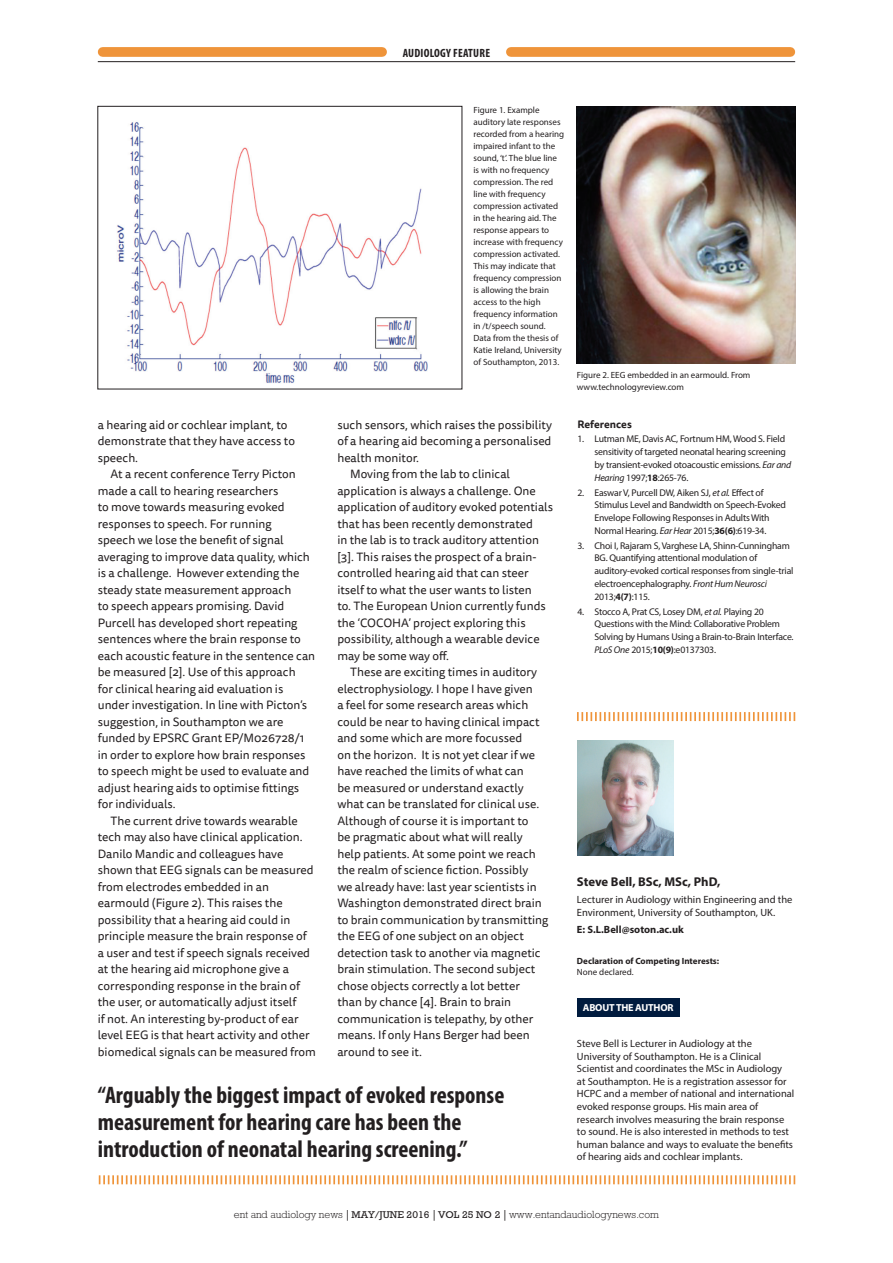
<style>
.page{position:relative;width:893px;height:1263px;background:#fff}
.page>*{position:absolute;margin:0;border:0;box-sizing:border-box;transform-origin:0 0}
.AudioMat_Quote{font:700 condensed 24px/27px "Myriad Pro";color:#231f20}
.AudioMat_Author_titl{font:700 12.75px "Myriad Pro";color:#231f20}
.AudioMat_Body_Indent{font:12px/16.5px "Tisa Sans Pro";color:#231f20}
.t1{font:700 condensed 12px "Myriad Pro";letter-spacing:.02em;color:#231f20}
.AudioMat_Author_body{font:10.5px/12.6px "Myriad Pro";color:#231f20}
.t2{font:300 10.5px "Rockwell";color:#231f20}
.AudioMat_Author_cont{font:700 10.5px "Myriad Pro";color:#231f20}
.AudioMat_Ref_title{font:700 10.5px "Tisa Sans Pro";color:#231f20}
.t3{font:700 10.2px "Myriad Pro";letter-spacing:-.02em;color:#fff}
.AudioMat_Ref_body{font:9.75px/12.8px "Myriad Pro";letter-spacing:-.02em;color:#231f20}
.AudioMat_Caption{font:9px/12px "Myriad Pro";color:#231f20}
.AudioMat_Author_dec{font:700 9px/10.8px "Myriad Pro";color:#231f20}
.s1{font-style:italic}
.s2{font-weight:700}
.s3{font-weight:400}
.s4{font-family:"Adobe Caslon Pro";font-weight:700}
.s5{font-weight:400;font-size:10.05px}
</style>
<div class="page">
<div style="left:577px;top:998px;width:102px;height:19px;background:#001b3e"></div>
<img style="left:577px;top:740px;width:97px;height:115px">
<svg style="left:577px;top:712px;width:218px;height:9px"></svg>
<img style="left:117px;top:122px;width:311px;height:261px">
<img style="left:577px;top:106px;width:218px;height:258px">
<svg style="left:99px;top:1175px;width:696px;height:9px"></svg>
<hr style="left:98px;top:61px;width:697px;height:1px;background:#231f20">
<div style="left:103px;top:47px;width:279px;height:10px;background:#ef943a"></div>
<div style="left:511px;top:47px;width:279px;height:10px;background:#ef943a"></div>
<p class="t1" style="left:403px;top:45px;width:89px">AUDIOLOGY FEATURE</p>
<p class="AudioMat_Body_Indent" style="left:98px;top:417px;width:199px">a hearing aid or cochlear implant, to demonstrate that they have access to speech.</p>
<p class="AudioMat_Body_Indent" style="left:98px;top:466px;width:219px;text-indent:13px">At a recent conference Terry Picton made a call to hearing researchers<br>to move towards measuring evoked responses to speech. For running<br>speech we lose the benefit of signal averaging to improve data quality, which is a challenge. However extending the steady state measurement approach<br>to speech appears promising. David Purcell has developed short repeating sentences where the brain response to each acoustic feature in the sentence can be measured [2]. Use of this approach<br>for clinical hearing aid evaluation is under investigation. In line with Picton’s suggestion, in Southampton we are funded by EPSRC Grant EP/M026728/1 in order to explore how brain responses to speech might be used to evaluate and adjust hearing aids to optimise fittings for individuals.</p>
<p class="AudioMat_Body_Indent" style="left:98px;top:813px;width:220px;text-indent:13px">The current drive towards wearable tech may also have clinical application.<br>Danilo Mandic and colleagues have shown that EEG signals can be measured from electrodes embedded in an earmould (Figure 2). This raises the possibility that a hearing aid could in principle measure the brain response of a user and test if speech signals received at the hearing aid microphone give a corresponding response in the brain of the user, or automatically adjust itself<br>if not. An interesting by-product of ear level EEG is that heart activity and other biomedical signals can be measured from</p>
<p class="AudioMat_Caption" style="left:473px;top:104px;width:92px">Figure 1. Example auditory late responses recorded from a hearing impaired infant to the sound, ‘t’. The blue line is with no frequency compression. The red line with frequency compression activated in the hearing aid. The response appears to increase with frequency compression activated.<br>This may indicate that frequency compression is allowing the brain access to the high frequency information in /t/speech sound.<br>Data from the thesis of<br>Katie Ireland, University of Southampton, 2013.</p>
<p class="AudioMat_Body_Indent" style="left:337px;top:417px;width:216px;text-align:justify">such sensors, which raises the possibility of a hearing aid becoming a personalised health monitor.</p>
<p class="AudioMat_Body_Indent" style="left:337px;top:466px;width:217px;text-indent:13px">Moving from the lab to clinical application is always a challenge. One application of auditory evoked potentials that has been recently demonstrated<br>in the lab is to track auditory attention [3]. This raises the prospect of a brain&shy;controlled hearing aid that can steer itself to what the user wants to listen<br>to. The European Union currently funds the ‘COCOHA’ project exploring this possibility, although a wearable device may be some way off.</p>
<p class="AudioMat_Body_Indent" style="left:337px;top:664px;width:213px;text-indent:13px">These are exciting times in auditory electrophysiology. I hope I have given<br>a feel for some research areas which could be near to having clinical impact and some which are more focussed<br>on the horizon. It is not yet clear if we have reached the limits of what can<br>be measured or understand exactly what can be translated for clinical use.<br>Although of course it is important to<br>be pragmatic about what will really help patients. At some point we reach the realm of science fiction. Possibly<br>we already have: last year scientists in Washington demonstrated direct brain to brain communication by transmitting the EEG of one subject on an object detection task to another via magnetic brain stimulation. The second subject chose objects correctly a lot better<br>than by chance [4]. Brain to brain communication is telepathy, by other means. If only Hans Berger had been around to see it.</p>
<p class="AudioMat_Quote" style="left:98px;top:1081px;width:408px">“Arguably the biggest impact of evoked response measurement for hearing care has been the introduction of neonatal hearing screening.”</p>
<p class="AudioMat_Caption" style="left:577px;top:368px;width:175px">Figure 2. EEG embedded in an earmould. From www.technologyreview.com</p>
<p class="AudioMat_Ref_title" style="left:577px;top:416px;width:56px">References</p>
<p class="AudioMat_Ref_body" style="left:594px;top:433px;width:198px;text-indent:-17px">1. Lutman ME, Davis AC, Fortnum HM, Wood S. Field sensitivity of targeted neonatal hearing screening by transient-evoked otoacoustic emissions. <span class="s1">Ear and Hearing</span> 1997;<span class="s2">18</span>:265-76.</p>
<p class="AudioMat_Ref_body" style="left:594px;top:486px;width:193px;text-indent:-17px">2. Easwar V, Purcell DW, Aiken SJ, <span class="s1">et al.</span> Effect of Stimulus Level and Bandwidth on Speech-Evoked Envelope Following Responses in Adults With Normal Hearing. <span class="s1">Ear Hear</span> 2015;<span class="s2">36(6)</span>:619-34.</p>
<p class="AudioMat_Ref_body" style="left:594px;top:539px;width:200px;text-indent:-17px">3. Choi I, Rajaram S, Varghese LA, Shinn-Cunningham BG. Quantifying attentional modulation of auditory-evoked cortical responses from single-trial electroencephalography. <span class="s1">Front Hum Neurosci </span>2013;<span class="s2">4(7)</span>:115.</p>
<p class="AudioMat_Ref_body" style="left:594px;top:605px;width:201px;text-indent:-17px">4. Stocco A, Prat CS, Losey DM, <span class="s1">et al.</span> Playing 20<br>Questions with the Mind: Collaborative Problem Solving by Humans Using a Brain-to-Brain Interface.<br><span class="s1">PLoS One</span> 2015;<span class="s2">10(9)</span>:e0137303.</p>
<p class="AudioMat_Author_titl" style="left:577px;top:874px;width:145px">Steve Bell, BSc, MSc, PhD,</p>
<p class="AudioMat_Author_body" style="left:577px;top:893px;width:217px">Lecturer in Audiology within Engineering and the<br>Environment, University of Southampton, UK.</p>
<p class="AudioMat_Author_cont" style="left:577px;top:922px;width:108px">E: S.L.Bell@soton.ac.uk</p>
<p class="AudioMat_Author_dec" style="left:577px;top:956px;width:144px">Declaration of Competing Interests:<br><span class="s3">None declared.</span></p>
<p class="t3" style="left:583px;top:1001px;width:92px">ABOUT THE AUTHOR</p>
<p class="AudioMat_Author_body" style="left:577px;top:1037px;width:219px">Steve Bell is Lecturer in Audiology at the University of Southampton. He is a Clinical Scientist and coordinates the MSc in Audiology<br>at Southampton. He is a registration assessor for HCPC and a member of national and international evoked response groups. His main area of research involves measuring the brain response to sound. He is also interested in methods to test human balance and ways to evaluate the benefits of hearing aids and cochlear implants.</p>
<p class="t2" style="left:234px;top:1208px;width:426px">ent and audiology news <span class="s4">|</span> <span class="s5">MAY/JUNE 2016</span> <span class="s4">|</span> <span class="s5">VOL 25 NO 2</span> <span class="s4">|</span> www.entandaudiologynews.com</p>
</div>
